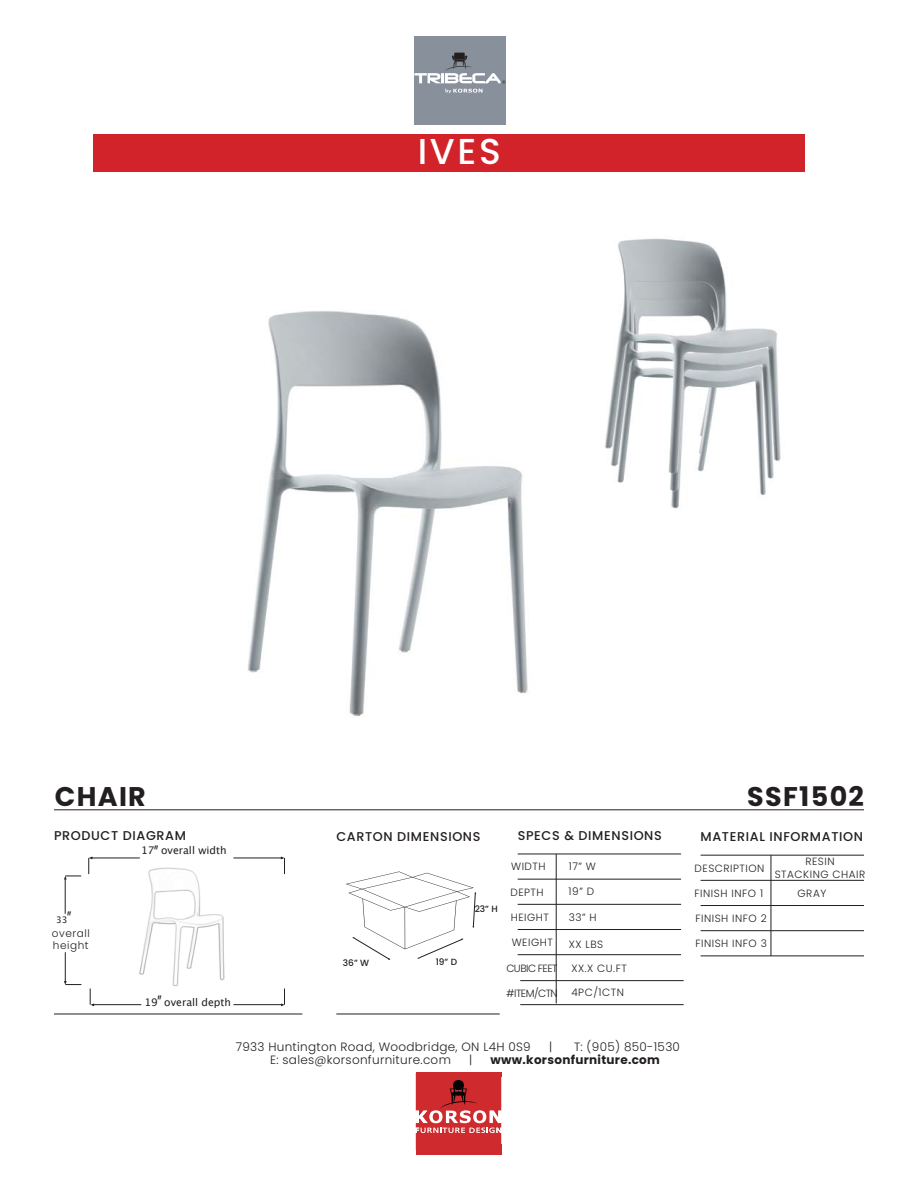
<style>
.page{position:relative;width:918px;height:1188px;background:#fff}
.page>*{position:absolute;margin:0;border:0;box-sizing:border-box;transform-origin:0 0}
.t1{font:500 36px "Poppins";color:#fff}
.t2{font:700 27px "Poppins";letter-spacing:.05em;color:#231f20}
.t3{font:500 16.65px "Poppins";color:#231f20;scale:.6 1}
.t4{font:500 12.75px "Poppins";letter-spacing:.05em;color:#231f20}
.t5{font:300 12px "Poppins";letter-spacing:.025em;color:#231f20}
.t6{font:700 12px "Poppins";letter-spacing:.025em;color:#231f20}
.t7{font:300 10.5px/12.6px "Poppins";letter-spacing:.05em;color:#231f20;text-align:center}
.t8{font:10.5px "Lucida Grande";color:#231f20}
.t9{font:300 10.5px "Poppins";letter-spacing:-.05em;color:#231f20}
.t10{font:500 9px "Poppins";color:#231f20}
.t11{font:9px "Lucida Grande";color:#231f20}
</style>
<div class="page">
<div style="left:94px;top:134px;width:711px;height:38px;background:#d2232a"></div>
<hr style="left:54px;top:809px;width:810px;height:1px;background:#231f20">
<hr style="left:701px;top:855px;width:163px;height:1px;background:#231f20">
<hr style="left:701px;top:880px;width:163px;height:1px;background:#231f20">
<hr style="left:701px;top:905px;width:163px;height:1px;background:#231f20">
<hr style="left:701px;top:930px;width:163px;height:1px;background:#231f20">
<hr style="left:701px;top:956px;width:163px;height:1px;background:#231f20">
<hr style="left:771px;top:855px;width:1px;height:101px;background:#231f20">
<hr style="left:518px;top:854px;width:163px;height:1px;background:#231f20">
<hr style="left:518px;top:879px;width:163px;height:1px;background:#231f20">
<hr style="left:518px;top:904px;width:163px;height:1px;background:#231f20">
<hr style="left:518px;top:929px;width:163px;height:1px;background:#231f20">
<hr style="left:518px;top:954px;width:163px;height:1px;background:#231f20">
<hr style="left:556px;top:854px;width:1px;height:149px;background:#231f20">
<div style="left:416px;top:1144px;width:85px;height:11px;background:#cf2b2e"></div>
<div style="left:416px;top:1072px;width:85px;height:5px;background:#cf2b2e"></div>
<svg style="left:416px;top:1077px;width:85px;height:67px;background:#cd4648"></svg>
<hr style="left:54px;top:1014px;width:248px;height:1px;background:#231f20">
<hr style="left:336px;top:1014px;width:164px;height:1px;background:#231f20">
<svg style="left:346px;top:871px;width:130px;height:89px"></svg>
<hr style="left:91px;top:858px;width:49px;height:1px;background:#231f20">
<svg style="left:88px;top:857px;width:4px;height:17px"></svg>
<hr style="left:233px;top:858px;width:50px;height:1px;background:#231f20">
<svg style="left:281px;top:857px;width:4px;height:17px"></svg>
<hr style="left:92px;top:1004px;width:49px;height:1px;background:#231f20">
<hr style="left:233px;top:1004px;width:50px;height:1px;background:#231f20">
<svg style="left:281px;top:989px;width:4px;height:17px"></svg>
<svg style="left:90px;top:989px;width:4px;height:17px"></svg>
<hr style="left:65px;top:879px;width:1px;height:35px;background:#231f20">
<svg style="left:64px;top:876px;width:17px;height:4px"></svg>
<svg style="left:64px;top:952px;width:17px;height:33px"></svg>
<img style="left:247px;top:311px;width:281px;height:405px">
<div style="left:414px;top:36px;width:92px;height:89px;background:#88909c"></div>
<svg style="left:414px;top:53px;width:91px;height:40px"></svg>
<hr style="left:520px;top:980px;width:164px;height:1px;background:#231f20">
<hr style="left:520px;top:1004px;width:164px;height:1px;background:#231f20">
<img style="left:139px;top:867px;width:86px;height:119px">
<img style="left:604px;top:238px;width:177px;height:271px">
<p class="t1" style="left:418px;top:131px;width:85px">IVES</p>
<p class="t2" style="left:55px;top:781px;width:93px">CHAIR</p>
<p class="t2" style="left:747px;top:781px;width:118px">SSF1502</p>
<p class="t4" style="left:54px;top:828px;width:134px">PRODUCT DIAGRAM</p>
<p class="t4" style="left:701px;top:829px;width:164px">MATERIAL INFORMATION</p>
<p class="t7" style="left:695px;top:862px;width:71px">DESCRIPTION</p>
<p class="t7" style="left:775px;top:855px;width:92px">RESIN<br>STACKING CHAIR</p>
<p class="t7" style="left:695px;top:887px;width:70px">FINISH INFO 1</p>
<p class="t7" style="left:798px;top:887px;width:30px">GRAY</p>
<p class="t7" style="left:695px;top:912px;width:73px">FINISH INFO 2</p>
<p class="t4" style="left:518px;top:828px;width:146px">SPECS &amp; DIMENSIONS</p>
<p class="t7" style="left:511px;top:861px;width:36px">WIDTH</p>
<p class="t7" style="left:569px;top:860px;width:29px">17” W</p>
<p class="t7" style="left:569px;top:885px;width:27px">19” D</p>
<p class="t7" style="left:569px;top:911px;width:29px">33” H</p>
<p class="t7" style="left:569px;top:938px;width:36px">XX LBS</p>
<p class="t4" style="left:336px;top:829px;width:146px">CARTON DIMENSIONS</p>
<h3 class="t3" style="left:154px;top:842px;width:9px">”</h3>
<p class="t8" style="left:141px;top:844px;width:87px">17 overall width</p>
<p class="t7" style="left:510px;top:886px;width:35px">DEPTH</p>
<p class="t7" style="left:511px;top:911px;width:40px">HEIGHT</p>
<p class="t7" style="left:512px;top:936px;width:43px">WEIGHT</p>
<p class="t10" style="left:475px;top:903px;width:25px">23” H</p>
<h3 class="t3" style="left:67px;top:908px;width:9px">”</h3>
<p class="t11" style="left:56px;top:914px;width:13px">33</p>
<p class="t7" style="left:52px;top:927px;width:39px">overall</p>
<p class="t7" style="left:53px;top:940px;width:37px">height</p>
<p class="t7" style="left:695px;top:937px;width:73px">FINISH INFO 3</p>
<h3 class="t3" style="left:158px;top:992px;width:9px">”</h3>
<p class="t8" style="left:144px;top:996px;width:88px">19 overall depth</p>
<p class="t10" style="left:343px;top:957px;width:28px">36” W</p>
<p class="t10" style="left:436px;top:957px;width:23px">19” D</p>
<p class="t9" style="left:506px;top:962px;width:53px">CUBIC FEET</p>
<p class="t7" style="left:506px;top:987px;width:53px">#ITEM/CTN</p>
<p class="t7" style="left:571px;top:962px;width:57px">XX.X CU.FT</p>
<p class="t7" style="left:571px;top:986px;width:54px">4PC/1CTN</p>
<p class="t5" style="left:236px;top:1039px;width:297px">7933 Huntington Road, Woodbridge, ON L4H 0S9</p>
<p class="t5" style="left:549px;top:1039px;width:5px">|</p>
<p class="t5" style="left:574px;top:1039px;width:108px">T: (905) 850-1530</p>
<p class="t5" style="left:270px;top:1053px;width:182px">E: sales@korsonfurniture.com</p>
<p class="t5" style="left:469px;top:1053px;width:5px">|</p>
<p class="t6" style="left:491px;top:1053px;width:171px">www.korsonfurniture.com</p>
</div>
